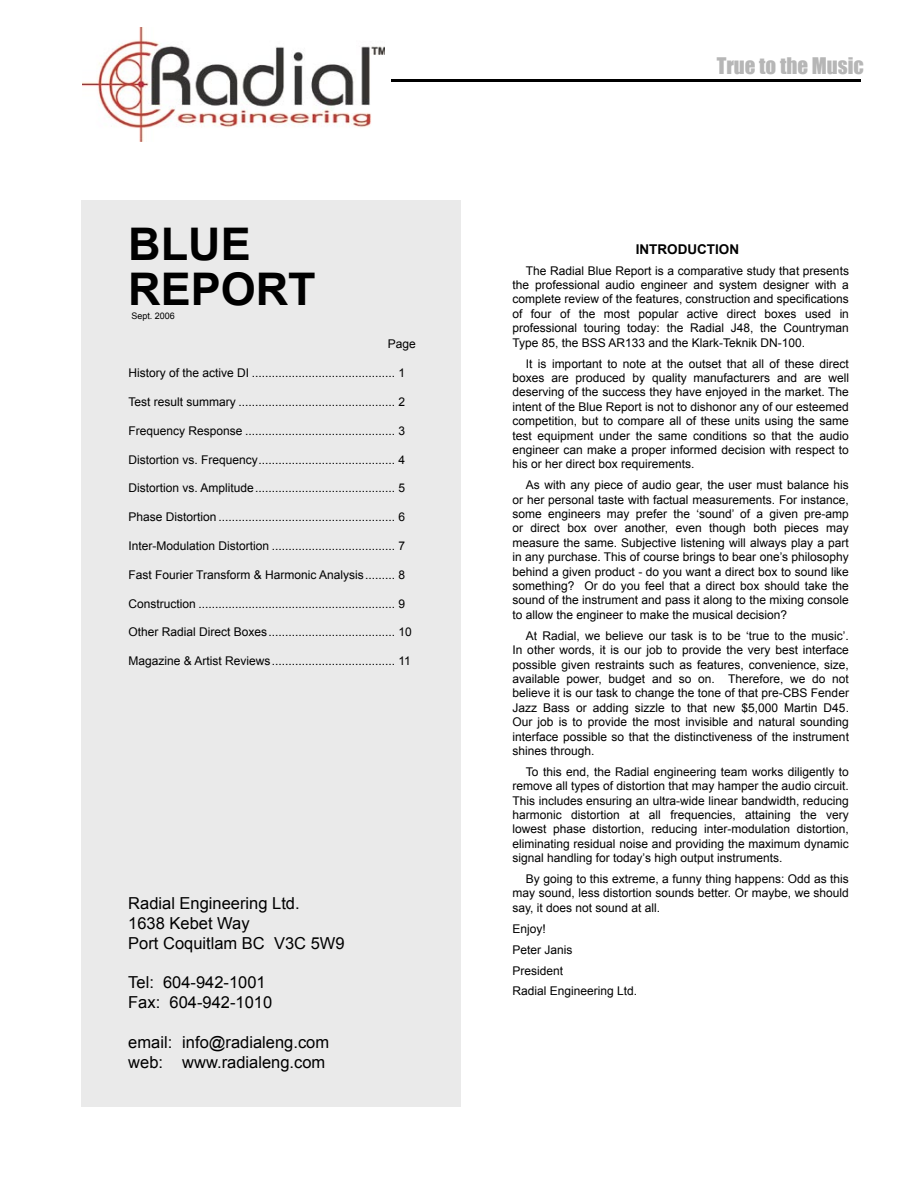
<style>
.page{position:relative;width:918px;height:1188px;background:#fff}
.page>*{position:absolute;margin:0;border:0;box-sizing:border-box;transform-origin:0 0}
.t1{font:700 45px/45px "Arial";color:#000}
.t2{font:21px "Impact";color:#b6b6b6}
.t3{font:16.5px/19.8px "Arial";color:#000}
.t4{font:700 13.5px "Arial";color:#000}
.t5{font:12px/14.4px "Arial";color:#000;text-align:justify}
.t6{font:9px "Arial";color:#000}
</style>
<div class="page">
<div style="left:81px;top:201px;width:380px;height:906px;background:#eaeaea"></div>
<hr style="left:392px;top:80px;width:469px;height:2px;background:#000">
<img style="left:82px;top:27px;width:303px;height:114px">
<h1 class="t1" style="left:128px;top:224px;width:189px">BLUE<br>REPORT</h1>
<p class="t6" style="left:131px;top:310px;width:45px">Sept. 2006</p>
<p class="t5" style="left:388px;top:337px;width:30px">Page</p>
<p class="t5" style="left:128px;top:366px;width:278px">History of the active DI ........................................... 1</p>
<p class="t5" style="left:128px;top:395px;width:278px">Test result summary ............................................... 2</p>
<p class="t5" style="left:128px;top:424px;width:278px">Frequency Response ............................................. 3</p>
<p class="t5" style="left:128px;top:452px;width:278px">Distortion vs. Frequency ......................................... 4</p>
<p class="t5" style="left:128px;top:481px;width:278px">Distortion vs. Amplitude .......................................... 5</p>
<p class="t5" style="left:128px;top:510px;width:278px">Phase Distortion ..................................................... 6</p>
<p class="t5" style="left:128px;top:539px;width:278px">Inter-Modulation Distortion ..................................... 7</p>
<p class="t5" style="left:128px;top:568px;width:278px">Fast Fourier Transform &amp; Harmonic Analysis ......... 8</p>
<p class="t5" style="left:128px;top:596px;width:278px">Construction ........................................................... 9</p>
<p class="t5" style="left:128px;top:625px;width:285px">Other Radial Direct Boxes ...................................... 10</p>
<p class="t5" style="left:128px;top:654px;width:284px">Magazine &amp; Artist Reviews ..................................... 11</p>
<h3 class="t3" style="left:128px;top:894px;width:218px">Radial Engineering Ltd.<br>1638 Kebet Way<br>Port Coquitlam BC V3C 5W9</h3>
<h3 class="t3" style="left:128px;top:973px;width:145px">Tel: 604-942-1001<br>Fax: 604-942-1010</h3>
<h3 class="t3" style="left:128px;top:1032px;width:202px">email: info@radialeng.com web: www.radialeng.com</h3>
<h2 class="t2" style="left:717px;top:49px;width:149px">True to the Music</h2>
<p class="t4" style="left:636px;top:240px;width:105px">INTRODUCTION</p>
<p class="t5" style="left:512px;top:263px;width:338px;text-indent:14px">The Radial Blue Report is a comparative study that presents the professional audio engineer and system designer with a complete review of the features, construction and specifications of four of the most popular active direct boxes used in professional touring today: the Radial J48, the Countryman Type 85, the BSS AR133 and the Klark-Teknik DN-100.</p>
<p class="t5" style="left:512px;top:356px;width:338px;text-indent:14px">It is important to note at the outset that all of these direct boxes are produced by quality manufacturers and are well deserving of the success they have enjoyed in the market. The intent of the Blue Report is not to dishonor any of our esteemed competition, but to compare all of these units using the same test equipment under the same conditions so that the audio engineer can make a proper informed decision with respect to his or her direct box requirements.</p>
<p class="t5" style="left:512px;top:478px;width:338px;text-indent:14px">As with any piece of audio gear, the user must balance his or her personal taste with factual measurements. For instance, some engineers may prefer the ‘sound’ of a given pre-amp or direct box over another, even though both pieces may measure the same. Subjective listening will always play a part in any purchase. This of course brings to bear one’s philosophy behind a given product - do you want a direct box to sound like something? Or do you feel that a direct box should take the sound of the instrument and pass it along to the mixing console to allow the engineer to make the musical decision?</p>
<p class="t5" style="left:512px;top:628px;width:338px;text-indent:14px">At Radial, we believe our task is to be ‘true to the music’.<br>In other words, it is our job to provide the very best interface possible given restraints such as features, convenience, size, available power, budget and so on. Therefore, we do not believe it is our task to change the tone of that pre-CBS Fender Jazz Bass or adding sizzle to that new $5,000 Martin D45.<br>Our job is to provide the most invisible and natural sounding interface possible so that the distinctiveness of the instrument shines through.</p>
<p class="t5" style="left:512px;top:765px;width:338px;text-indent:14px">To this end, the Radial engineering team works diligently to remove all types of distortion that may hamper the audio circuit.<br>This includes ensuring an ultra-wide linear bandwidth, reducing harmonic distortion at all frequencies, attaining the very lowest phase distortion, reducing inter-modulation distortion, eliminating residual noise and providing the maximum dynamic signal handling for today’s high output instruments.</p>
<p class="t5" style="left:512px;top:872px;width:338px;text-indent:14px">By going to this extreme, a funny thing happens: Odd as this may sound, less distortion sounds better. Or maybe, we should say, it does not sound at all.</p>
<p class="t5" style="left:512px;top:918px;width:126px;line-height:20.9px;text-align:left">Enjoy!<br>Peter Janis<br>President<br>Radial Engineering Ltd.</p>
</div>
